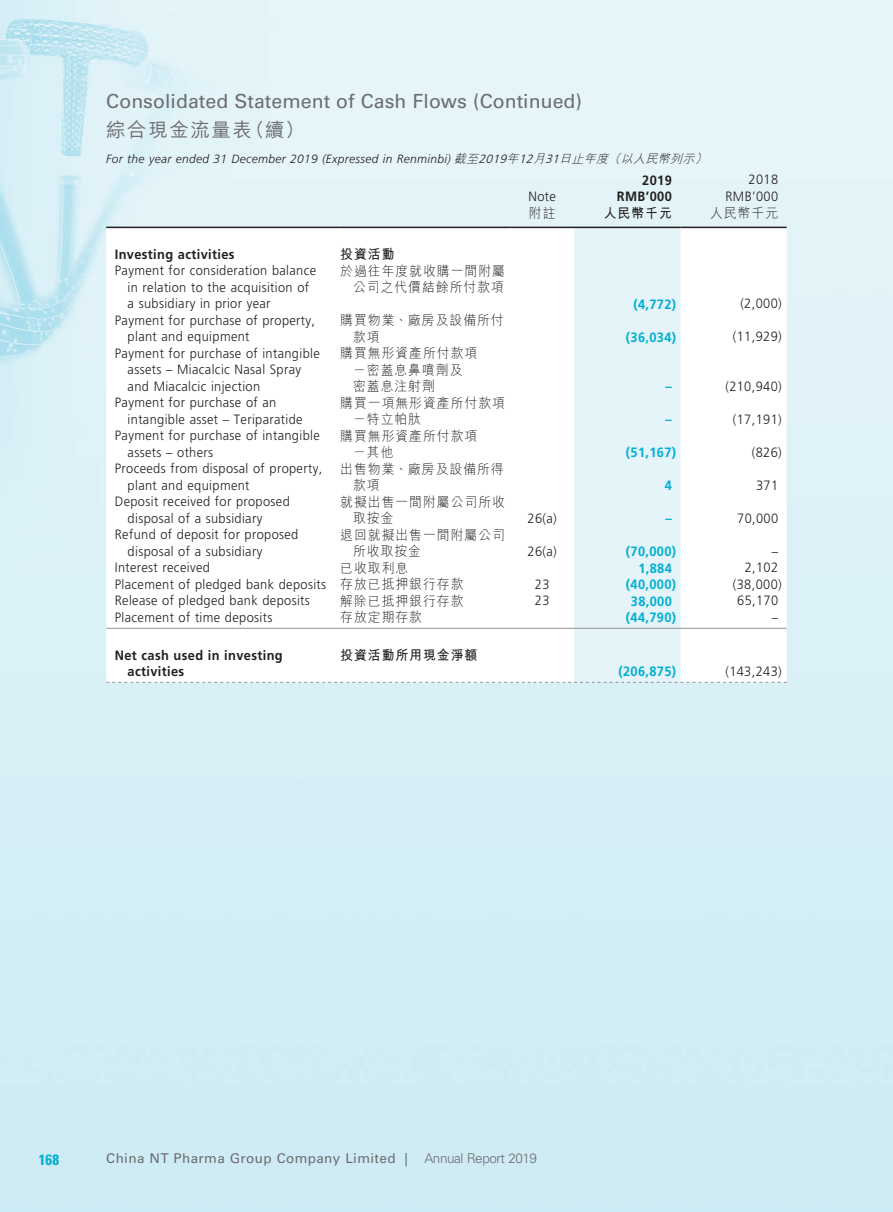
<style>
.page{position:relative;width:893px;height:1212px;background:#fff}
.page>*{position:absolute;margin:0;border:0;box-sizing:border-box;transform-origin:0 0}
.t1{font:19.5px "Univers LT Std";letter-spacing:.005em;color:#6c6d70}
.t2{font:500 19.5px "M Hei HK";letter-spacing:.08em;color:#6c6d70}
.t3{font:700 condensed 15px "Univers LT Std";color:#00afd3}
._50_Table_txt{font:300 13.5px/16.5px "Frutiger LT Std";letter-spacing:.03em;color:#231f20;scale:.95 1}
._50_Table_txt-2{font:300 13.5px/16.5px "M Hei HK";letter-spacing:.08em;color:#231f20;scale:.95 1}
._50_Table_txt-3{font:700 13.5px "Frutiger LT Std";letter-spacing:.03em;color:#00afd3;scale:.95 1}
._50_Table_txt-4{font:700 13.5px/16.5px "Frutiger LT Std";letter-spacing:.03em;color:#231f20;scale:.95 1}
.t4{font:13.5px "Univers LT Std";letter-spacing:.03em;color:#6c6d70}
._50_Table_txt-5{font:700 13.5px "M Hei HK";letter-spacing:.08em;color:#231f20;scale:.95 1}
.t5{font:italic 300 12px "Frutiger LT Std";letter-spacing:.03em;color:#231f20}
.s1{font-family:"M Hei HK"}
.s2{font-style:inherit}
.s3{font-weight:300}
</style>
<div class="page">
<img style="left:0;top:0;width:892px;height:1212px">
<svg style="left:106px;top:228px;width:681px;height:454px"></svg>
<div style="left:574px;top:228px;width:106px;height:454px;background:#e4f4f9"></div>
<hr style="left:106px;top:227px;width:234px;height:1px;background:#231f20">
<hr style="left:340px;top:227px;width:170px;height:1px;background:#231f20">
<hr style="left:510px;top:227px;width:64px;height:1px;background:#231f20">
<hr style="left:574px;top:227px;width:106px;height:1px;background:#231f20">
<hr style="left:680px;top:227px;width:107px;height:1px;background:#231f20">
<hr style="left:106px;top:628px;width:234px;height:1px;background:#939598">
<hr style="left:340px;top:628px;width:170px;height:1px;background:#939598">
<hr style="left:510px;top:628px;width:64px;height:1px;background:#939598">
<hr style="left:574px;top:628px;width:106px;height:1px;background:#939598">
<hr style="left:680px;top:628px;width:107px;height:1px;background:#939598">
<svg style="left:106px;top:682px;width:681px;height:1px"></svg>
<h1 class="t1" style="left:106px;top:90px;width:477px">Consolidated Statement of Cash Flows (Continued)</h1>
<h1 class="t2" style="left:106px;top:115px;width:200px">綜合現金流量表（續）</h1>
<p class="t5" style="left:106px;top:152px;width:606px">For the year ended 31 December 2019 (Expressed in Renminbi) <span class="s1">截至</span><span class="s2">2019</span><span class="s1">年</span><span class="s2">12</span><span class="s1">月</span><span class="s2">31</span><span class="s1">日止年度（以人民幣列示）</span></p>
<p class="_50_Table_txt-4" style="left:642px;top:172px;width:33px">2019</p>
<p class="_50_Table_txt" style="left:749px;top:172px;width:33px">2018</p>
<p class="_50_Table_txt-4" style="left:115px;top:246px;width:128px">Investing activities</p>
<p class="_50_Table_txt-5" style="left:340px;top:245px;width:59px">投資活動</p>
<p class="_50_Table_txt" style="left:128px;top:263px;width:200px;text-indent:-13px">Payment for consideration balance in relation to the acquisition of a subsidiary in prior year</p>
<p class="_50_Table_txt-2" style="left:340px;top:262px;width:175px;text-align:right">於過往年度就收購一間附屬公司之代價結餘所付款項</p>
<p class="_50_Table_txt" style="left:128px;top:312px;width:199px;text-indent:-13px">Payment for purchase of property, plant and equipment</p>
<p class="_50_Table_txt-2" style="left:353px;top:312px;width:160px;text-indent:-13px">購買物業、廠房及設備所付款項</p>
<p class="_50_Table_txt" style="left:128px;top:345px;width:204px;text-indent:-13px">Payment for purchase of intangible assets – Miacalcic Nasal Spray and Miacalcic injection</p>
<p class="_50_Table_txt-2" style="left:353px;top:345px;width:132px;text-indent:-13px">購買無形資產所付款項－密蓋息鼻噴劑及密蓋息注射劑</p>
<p class="_50_Table_txt" style="left:128px;top:395px;width:186px;text-indent:-13px">Payment for purchase of an intangible asset – Teriparatide</p>
<p class="_50_Table_txt-2" style="left:353px;top:394px;width:162px;text-indent:-13px">購買一項無形資產所付款項－特立帕肽</p>
<p class="_50_Table_txt" style="left:128px;top:428px;width:204px;text-indent:-13px">Payment for purchase of intangible assets – others</p>
<p class="_50_Table_txt-2" style="left:353px;top:427px;width:132px;text-indent:-13px">購買無形資產所付款項－其他</p>
<p class="_50_Table_txt" style="left:128px;top:461px;width:206px;text-indent:-13px">Proceeds from disposal of property, plant and equipment</p>
<p class="_50_Table_txt-2" style="left:353px;top:460px;width:160px;text-indent:-13px">出售物業、廠房及設備所得款項</p>
<p class="_50_Table_txt" style="left:128px;top:494px;width:172px;text-indent:-13px">Deposit received for proposed disposal of a subsidiary</p>
<p class="_50_Table_txt-2" style="left:353px;top:493px;width:162px;text-indent:-13px">就擬出售一間附屬公司所收取按金</p>
<p class="_50_Table_txt" style="left:128px;top:527px;width:181px;text-indent:-13px">Refund of deposit for proposed disposal of a subsidiary</p>
<p class="_50_Table_txt-2" style="left:353px;top:526px;width:162px;text-indent:-13px">退回就擬出售一間附屬公司所收取按金</p>
<p class="_50_Table_txt" style="left:528px;top:188px;width:30px">Note</p>
<p class="_50_Table_txt-4" style="left:617px;top:188px;width:59px">RMB’000</p>
<p class="_50_Table_txt" style="left:725px;top:188px;width:57px">RMB’000</p>
<p class="_50_Table_txt-2" style="left:529px;top:204px;width:30px">附註</p>
<p class="_50_Table_txt-5" style="left:604px;top:203px;width:73px">人民幣千元</p>
<p class="_50_Table_txt-2" style="left:710px;top:204px;width:73px">人民幣千元</p>
<p class="_50_Table_txt-3" style="left:633px;top:296px;width:47px">(4,772)</p>
<p class="_50_Table_txt" style="left:740px;top:296px;width:45px">(2,000)</p>
<p class="_50_Table_txt-3" style="left:626px;top:329px;width:54px">(36,034)</p>
<p class="_50_Table_txt" style="left:733px;top:329px;width:53px">(11,929)</p>
<p class="_50_Table_txt-3" style="left:665px;top:379px;width:8px">–</p>
<p class="_50_Table_txt" style="left:725px;top:378px;width:61px">(210,940)</p>
<p class="_50_Table_txt-3" style="left:665px;top:412px;width:8px">–</p>
<p class="_50_Table_txt" style="left:733px;top:411px;width:53px">(17,191)</p>
<p class="_50_Table_txt-3" style="left:626px;top:445px;width:54px">(51,167)</p>
<p class="_50_Table_txt" style="left:752px;top:444px;width:33px">(826)</p>
<p class="_50_Table_txt-3" style="left:665px;top:478px;width:9px">4</p>
<p class="_50_Table_txt" style="left:756px;top:477px;width:25px">371</p>
<p class="_50_Table_txt" style="left:528px;top:510px;width:32px">26(a)</p>
<p class="_50_Table_txt-3" style="left:665px;top:511px;width:8px">–</p>
<p class="_50_Table_txt" style="left:737px;top:510px;width:45px">70,000</p>
<p class="_50_Table_txt" style="left:528px;top:543px;width:32px">26(a)</p>
<p class="_50_Table_txt-3" style="left:626px;top:544px;width:54px">(70,000)</p>
<p class="_50_Table_txt" style="left:772px;top:543px;width:8px">–</p>
<p class="_50_Table_txt" style="left:115px;top:560px;width:102px">Interest received</p>
<p class="_50_Table_txt-2" style="left:340px;top:559px;width:73px">已收取利息</p>
<p class="_50_Table_txt-3" style="left:638px;top:560px;width:37px">1,884</p>
<p class="_50_Table_txt" style="left:745px;top:560px;width:37px">2,102</p>
<p class="_50_Table_txt" style="left:115px;top:576px;width:224px">Placement of pledged bank deposits</p>
<p class="_50_Table_txt-2" style="left:340px;top:576px;width:131px">存放已抵押銀行存款</p>
<p class="_50_Table_txt" style="left:535px;top:576px;width:17px">23</p>
<p class="_50_Table_txt-3" style="left:626px;top:577px;width:54px">(40,000)</p>
<p class="_50_Table_txt" style="left:733px;top:576px;width:53px">(38,000)</p>
<p class="_50_Table_txt" style="left:115px;top:593px;width:207px">Release of pledged bank deposits</p>
<p class="_50_Table_txt-2" style="left:340px;top:592px;width:131px">解除已抵押銀行存款</p>
<p class="_50_Table_txt" style="left:535px;top:593px;width:17px">23</p>
<p class="_50_Table_txt-3" style="left:631px;top:593px;width:45px">38,000</p>
<p class="_50_Table_txt" style="left:737px;top:593px;width:45px">65,170</p>
<p class="_50_Table_txt" style="left:115px;top:609px;width:167px">Placement of time deposits</p>
<p class="_50_Table_txt-2" style="left:340px;top:609px;width:88px">存放定期存款</p>
<p class="_50_Table_txt-3" style="left:626px;top:610px;width:54px">(44,790)</p>
<p class="_50_Table_txt" style="left:772px;top:609px;width:8px">–</p>
<p class="_50_Table_txt-4" style="left:128px;top:647px;width:165px;text-indent:-13px">Net cash used in investing activities</p>
<p class="_50_Table_txt-5" style="left:340px;top:645px;width:146px">投資活動所用現金淨額</p>
<p class="_50_Table_txt-3" style="left:618px;top:664px;width:62px">(206,875)</p>
<p class="_50_Table_txt" style="left:725px;top:663px;width:61px">(143,243)</p>
<p class="t3" style="left:39px;top:1150px;width:22px">168</p>
<p class="t4" style="left:106px;top:1150px;width:432px">China NT Pharma Group Company Limited | <span class="s3">Annual Report 2019</span></p>
</div>
